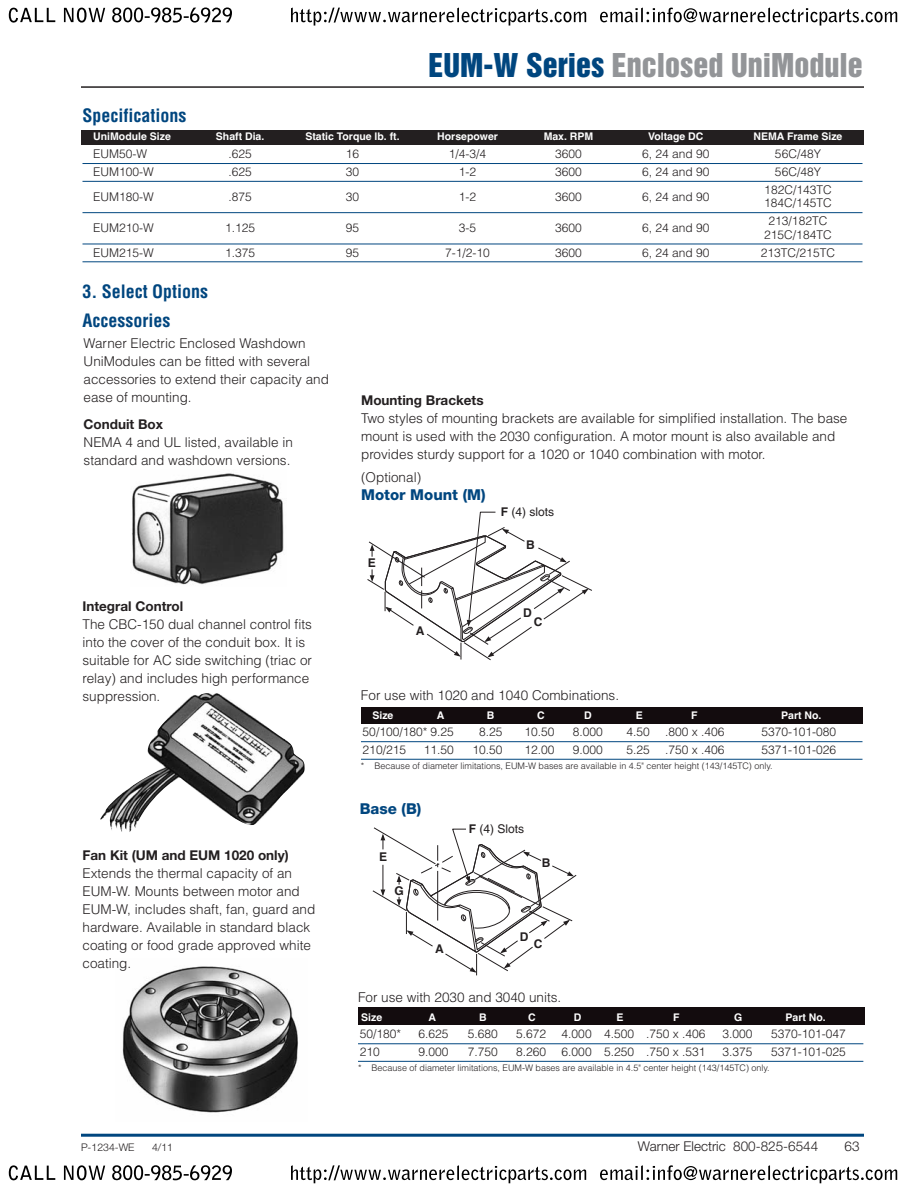
<style>
.page{position:relative;width:918px;height:1188px;background:#fff}
.page>*{position:absolute;margin:0;border:0;box-sizing:border-box;transform-origin:0 0}
.t1{font:30px "Helvetica Inserat LT Std";color:#939598}
.t2{font:700 condensed 18px/28.5px "Helvetica LT Std";color:#00467f}
.t3{font:800 15px "Helvetica Neue LT Std";color:#00467f}
.t4{font:300 13.5px/18px "Helvetica LT Std";color:#231f20}
.t5{font:700 13.5px "Helvetica Neue";color:#231f20}
.t6{font:300 13.5px "Helvetica Neue LT Std";color:#231f20}
.t7{font:300 12px/13.5px "Helvetica LT Std";color:#231f20}
.t8{font:12px "Helvetica";color:#231f20}
.t9{font:700 12px "Helvetica";color:#231f20}
.t10{font:700 10.5px "Helvetica";color:#fff}
.t11{font:300 10.5px "Helvetica Neue LT Std";color:#231f20}
.t12{font:300 9px "Helvetica LT Std";color:#231f20}
.s1{color:#00467f}
.s2{font-weight:700}
</style>
<div class="page">
<img style="left:8px;top:7px;width:890px;height:1177px">
<h1 class="t1" style="left:429px;top:53px;width:436px"><span class="s1">EUM-W Series</span> Enclosed UniModule</h1>
<h2 class="t2" style="left:82px;top:103px;width:106px">Specifications</h2>
<p class="t10" style="left:93px;top:133px;width:79px">UniModule Size</p>
<p class="t10" style="left:216px;top:133px;width:50px">Shaft Dia.</p>
<p class="t10" style="left:305px;top:133px;width:96px">Static Torque lb. ft.</p>
<p class="t10" style="left:437px;top:133px;width:62px">Horsepower</p>
<p class="t10" style="left:544px;top:133px;width:51px">Max. RPM</p>
<p class="t10" style="left:648px;top:133px;width:57px">Voltage DC</p>
<p class="t10" style="left:754px;top:133px;width:90px">NEMA Frame Size</p>
<p class="t7" style="left:93px;top:148px;width:55px">EUM50-W</p>
<p class="t7" style="left:228px;top:148px;width:25px">.625</p>
<p class="t7" style="left:346px;top:148px;width:15px">16</p>
<p class="t7" style="left:449px;top:148px;width:39px">1/4-3/4</p>
<p class="t7" style="left:555px;top:148px;width:28px">3600</p>
<p class="t7" style="left:642px;top:148px;width:69px">6, 24 and 90</p>
<p class="t7" style="left:775px;top:148px;width:48px">56C/48Y</p>
<p class="t7" style="left:93px;top:166px;width:62px">EUM100-W</p>
<p class="t7" style="left:228px;top:166px;width:25px">.625</p>
<p class="t7" style="left:346px;top:166px;width:15px">30</p>
<p class="t7" style="left:459px;top:166px;width:19px">1-2</p>
<p class="t7" style="left:555px;top:166px;width:28px">3600</p>
<p class="t7" style="left:642px;top:166px;width:69px">6, 24 and 90</p>
<p class="t7" style="left:775px;top:166px;width:48px">56C/48Y</p>
<p class="t7" style="left:93px;top:191px;width:62px">EUM180-W</p>
<p class="t7" style="left:228px;top:191px;width:25px">.875</p>
<p class="t7" style="left:346px;top:191px;width:15px">30</p>
<p class="t7" style="left:459px;top:191px;width:19px">1-2</p>
<p class="t7" style="left:555px;top:191px;width:28px">3600</p>
<p class="t7" style="left:642px;top:191px;width:69px">6, 24 and 90</p>
<p class="t7" style="left:764px;top:184px;width:69px">182C/143TC<br>184C/145TC</p>
<p class="t7" style="left:93px;top:222px;width:62px">EUM210-W</p>
<p class="t7" style="left:225px;top:222px;width:32px">1.125</p>
<p class="t7" style="left:346px;top:222px;width:15px">95</p>
<p class="t7" style="left:459px;top:222px;width:19px">3-5</p>
<p class="t7" style="left:555px;top:222px;width:28px">3600</p>
<p class="t7" style="left:642px;top:222px;width:69px">6, 24 and 90</p>
<p class="t7" style="left:764px;top:215px;width:69px;text-align:center">213/182TC<br>215C/184TC</p>
<p class="t7" style="left:93px;top:247px;width:62px">EUM215-W</p>
<p class="t7" style="left:225px;top:247px;width:32px">1.375</p>
<p class="t7" style="left:346px;top:247px;width:15px">95</p>
<p class="t7" style="left:445px;top:247px;width:46px">7-1/2-10</p>
<p class="t7" style="left:555px;top:247px;width:28px">3600</p>
<p class="t7" style="left:642px;top:247px;width:69px">6, 24 and 90</p>
<p class="t7" style="left:761px;top:247px;width:76px">213TC/215TC</p>
<h2 class="t2" style="left:82px;top:279px;width:127px">3. Select Options<br>Accessories</h2>
<p class="t4" style="left:84px;top:336px;width:247px">Warner Electric Enclosed Washdown UniModules can be fitted with several accessories to extend their capacity and ease of mounting.</p>
<p class="t5" style="left:84px;top:420px;width:81px">Conduit Box</p>
<p class="t4" style="left:84px;top:435px;width:211px">NEMA 4 and UL listed, available in standard and washdown versions.</p>
<p class="t5" style="left:82px;top:601px;width:102px">Integral Control</p>
<p class="t4" style="left:82px;top:616px;width:231px">The CBC-150 dual channel control fits into the cover of the conduit box. It is suitable for AC side switching (triac or relay) and includes high performance suppression.</p>
<p class="t5" style="left:82px;top:850px;width:208px">Fan Kit (UM and EUM 1020 only)</p>
<p class="t4" style="left:82px;top:866px;width:234px">Extends the thermal capacity of an<br>EUM-W. Mounts between motor and<br>EUM-W, includes shaft, fan, guard and hardware. Available in standard black coating or food grade approved white coating.</p>
<p class="t5" style="left:361px;top:395px;width:124px">Mounting Brackets</p>
<p class="t4" style="left:361px;top:410px;width:488px">Two styles of mounting brackets are available for simplified installation. The base mount is used with the 2030 configuration. A motor mount is also available and provides sturdy support for a 1020 or 1040 combination with motor.</p>
<p class="t4" style="left:361px;top:470px;width:62px">(Optional)</p>
<p class="t3" style="left:361px;top:486px;width:126px">Motor Mount (M)</p>
<p class="t8" style="left:501px;top:508px;width:55px"><span class="s2">F</span> (4) slots</p>
<p class="t9" style="left:368px;top:558px;width:10px">E</p>
<p class="t9" style="left:416px;top:626px;width:10px">A</p>
<p class="t9" style="left:526px;top:540px;width:10px">B</p>
<p class="t9" style="left:523px;top:608px;width:10px">D</p>
<p class="t9" style="left:534px;top:618px;width:10px">C</p>
<p class="t4" style="left:361px;top:687px;width:260px">For use with 1020 and 1040 Combinations.</p>
<p class="t10" style="left:372px;top:711px;width:23px">Size</p>
<p class="t10" style="left:437px;top:711px;width:9px">A</p>
<p class="t10" style="left:487px;top:711px;width:9px">B</p>
<p class="t10" style="left:537px;top:711px;width:9px">C</p>
<p class="t10" style="left:584px;top:711px;width:9px">D</p>
<p class="t10" style="left:636px;top:711px;width:9px">E</p>
<p class="t10" style="left:691px;top:711px;width:8px">F</p>
<p class="t10" style="left:781px;top:711px;width:42px">Part No.</p>
<p class="t7" style="left:363px;top:727px;width:93px">50/100/180* 9.25</p>
<p class="t7" style="left:479px;top:727px;width:25px">8.25</p>
<p class="t7" style="left:524px;top:727px;width:32px">10.50</p>
<p class="t7" style="left:573px;top:727px;width:32px">8.000</p>
<p class="t7" style="left:626px;top:727px;width:25px">4.50</p>
<p class="t7" style="left:665px;top:727px;width:61px">.800 x .406</p>
<p class="t7" style="left:762px;top:727px;width:76px">5370-101-080</p>
<p class="t7" style="left:363px;top:744px;width:45px">210/215</p>
<p class="t7" style="left:424px;top:744px;width:32px">11.50</p>
<p class="t7" style="left:473px;top:744px;width:32px">10.50</p>
<p class="t7" style="left:524px;top:744px;width:32px">12.00</p>
<p class="t7" style="left:573px;top:744px;width:32px">9.000</p>
<p class="t7" style="left:626px;top:744px;width:25px">5.25</p>
<p class="t7" style="left:665px;top:744px;width:61px">.750 x .406</p>
<p class="t7" style="left:762px;top:744px;width:76px">5371-101-026</p>
<p class="t12" style="left:361px;top:763px;width:413px">* Because of diameter limitations, EUM-W bases are available in 4.5" center height (143/145TC) only.</p>
<p class="t3" style="left:360px;top:800px;width:63px">Base (B)</p>
<p class="t9" style="left:379px;top:853px;width:10px">E</p>
<p class="t9" style="left:394px;top:886px;width:11px">G</p>
<p class="t9" style="left:435px;top:944px;width:10px">A</p>
<p class="t8" style="left:469px;top:824px;width:57px"><span class="s2">F</span> (4) Slots</p>
<p class="t9" style="left:542px;top:858px;width:10px">B</p>
<p class="t9" style="left:520px;top:933px;width:10px">D</p>
<p class="t9" style="left:534px;top:939px;width:10px">C</p>
<p class="t4" style="left:358px;top:989px;width:205px">For use with 2030 and 3040 units.</p>
<p class="t10" style="left:361px;top:1013px;width:23px">Size</p>
<p class="t10" style="left:428px;top:1013px;width:9px">A</p>
<p class="t10" style="left:479px;top:1013px;width:9px">B</p>
<p class="t10" style="left:528px;top:1013px;width:9px">C</p>
<p class="t10" style="left:574px;top:1013px;width:9px">D</p>
<p class="t10" style="left:617px;top:1013px;width:9px">E</p>
<p class="t10" style="left:673px;top:1013px;width:8px">F</p>
<p class="t10" style="left:734px;top:1013px;width:10px">G</p>
<p class="t10" style="left:786px;top:1013px;width:42px">Part No.</p>
<p class="t7" style="left:360px;top:1029px;width:43px">50/180*</p>
<p class="t7" style="left:419px;top:1029px;width:32px">6.625</p>
<p class="t7" style="left:468px;top:1029px;width:32px">5.680</p>
<p class="t7" style="left:516px;top:1029px;width:32px">5.672</p>
<p class="t7" style="left:562px;top:1029px;width:145px">4.000 4.500 .750 x .406</p>
<p class="t7" style="left:723px;top:1029px;width:32px">3.000</p>
<p class="t7" style="left:771px;top:1029px;width:76px">5370-101-047</p>
<p class="t7" style="left:360px;top:1047px;width:22px">210</p>
<p class="t7" style="left:419px;top:1047px;width:32px">9.000</p>
<p class="t7" style="left:468px;top:1047px;width:32px">7.750</p>
<p class="t7" style="left:516px;top:1047px;width:32px">8.260</p>
<p class="t7" style="left:562px;top:1047px;width:145px">6.000 5.250 .750 x .531</p>
<p class="t7" style="left:723px;top:1047px;width:32px">3.375</p>
<p class="t7" style="left:771px;top:1047px;width:76px">5371-101-025</p>
<p class="t12" style="left:358px;top:1065px;width:413px">* Because of diameter limitations, EUM-W bases are available in 4.5" center height (143/145TC) only.</p>
<p class="t11" style="left:81px;top:1144px;width:55px">P-1234-WE</p>
<p class="t11" style="left:152px;top:1144px;width:23px">4/11</p>
<p class="t6" style="left:638px;top:1142px;width:182px">Warner Electric 800-825-6544</p>
<p class="t6" style="left:845px;top:1142px;width:17px">63</p>
</div>
